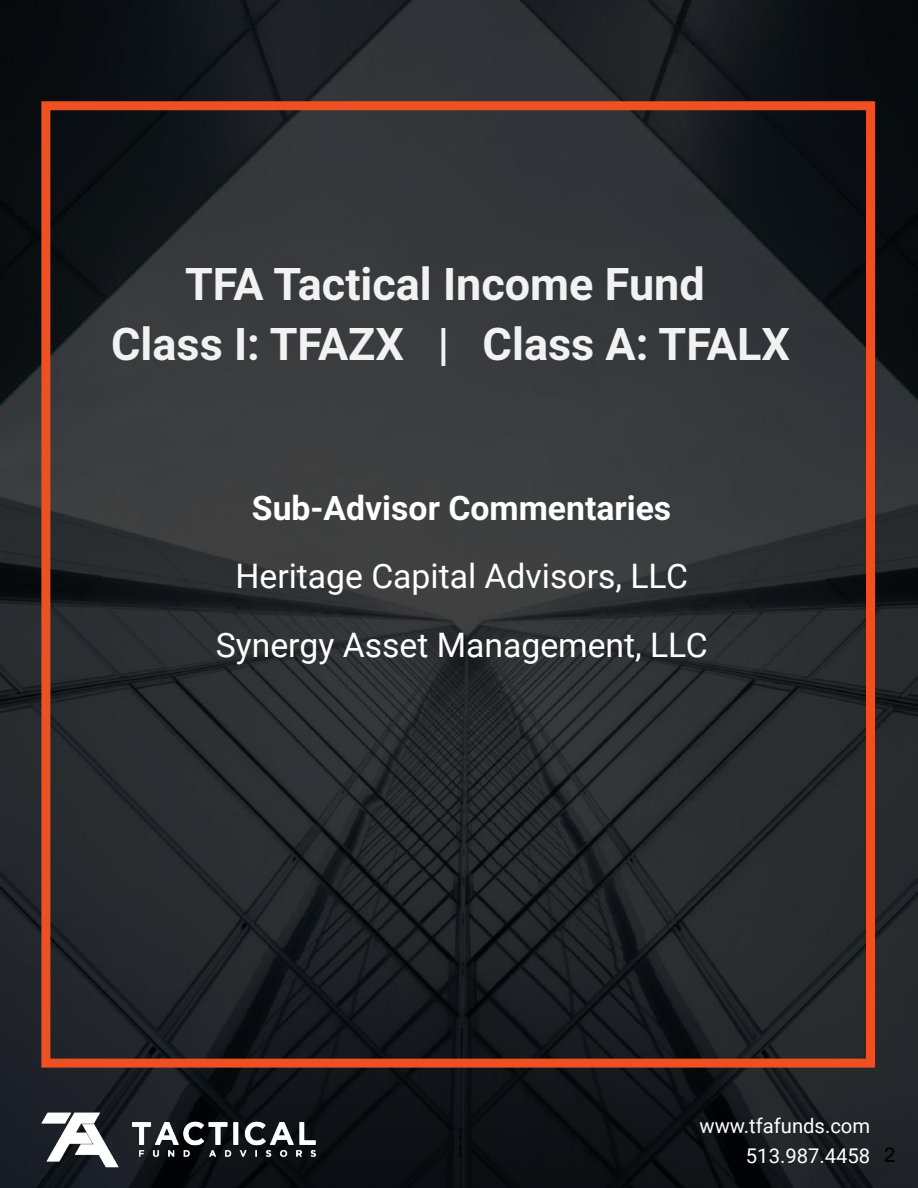
<style>
.page{position:relative;width:918px;height:1188px;background:#fff}
.page>*{position:absolute;margin:0;border:0;box-sizing:border-box;transform-origin:0 0}
.t1{font:700 45px/59.7px "Roboto";color:#f2f2f2;text-align:center}
.t2{font:33.75px/68.7px "Roboto";color:#fff;text-align:center}
.t3{font:700 33.75px "Roboto";color:#fff}
.t4{font:20.25px/30.3px "Roboto";color:#fff}
.s1{font-family:"Arial";color:#000}
</style>
<div class="page">
<img style="left:0;top:0;width:918px;height:1188px">
<div style="left:41px;top:101px;width:834px;height:967px;border:9px solid #ee5021"></div>
<img style="left:41px;top:1112px;width:276px;height:57px">
<h1 class="t1" style="left:111px;top:255px;width:680px">TFA Tactical Income Fund<br>Class I: TFAZX | Class A: TFALX</h1>
<p class="t3" style="left:252px;top:488px;width:421px">Sub-Advisor Commentaries</p>
<p class="t2" style="left:216px;top:542px;width:493px">Heritage Capital Advisors, LLC<br>Synergy Asset Management, LLC</p>
<p class="t4" style="left:746px;top:1111px;width:151px;text-indent:-46px">www.tfafunds.com<br>513.987.4458 <span class="s1">2</span></p>
</div>
